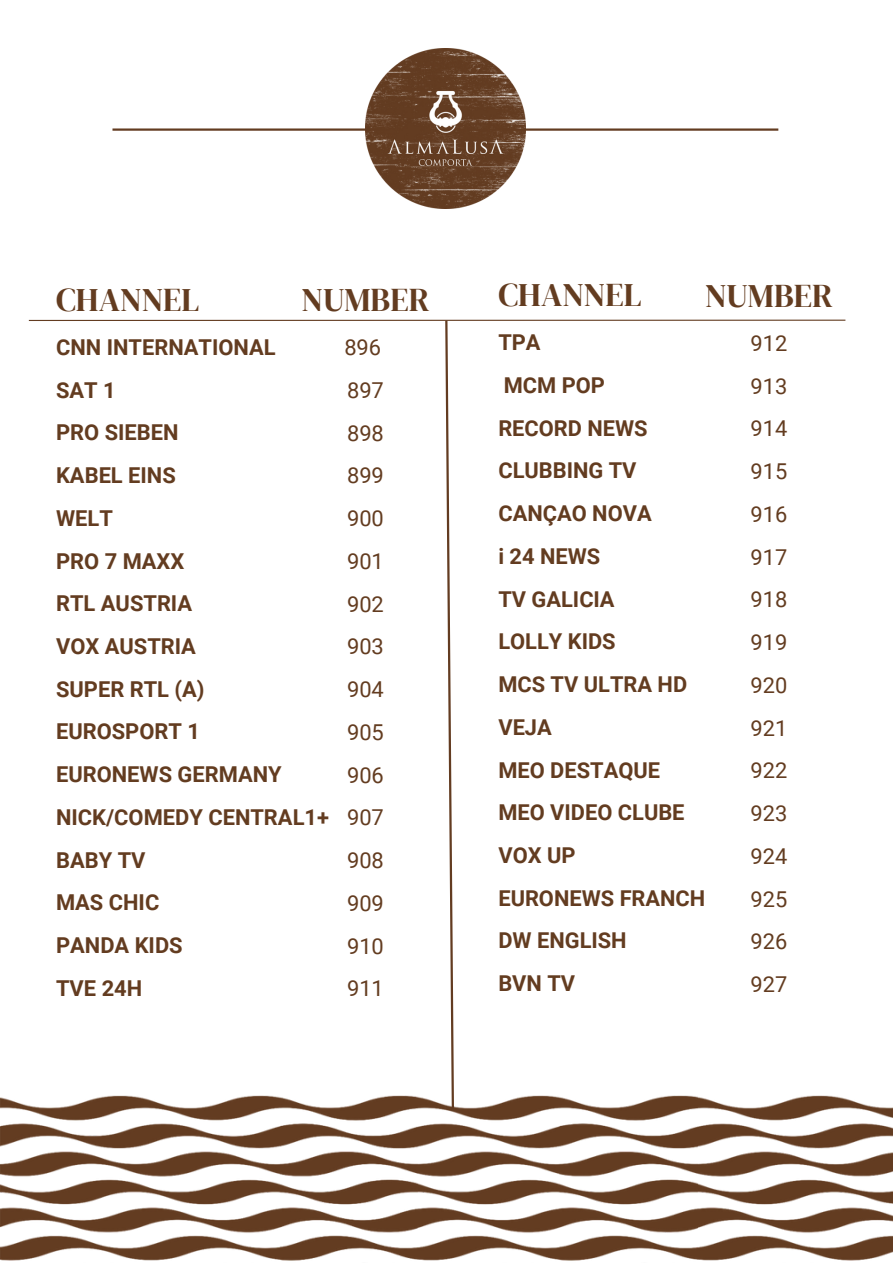
<style>
.page{position:relative;width:893px;height:1264px;background:#fff}
.page>*{position:absolute;margin:0;border:0;box-sizing:border-box;transform-origin:0 0}
.t1{font:33px "DM Serif Display";color:#633c20}
.t2{font:700 21.9px "Roboto";color:#633c20}
.t3{font:21.9px "Roboto";color:#633c20}
</style>
<div class="page">
<hr style="left:112px;top:128px;width:666px;height:3px;background:#633c21">
<hr style="left:29px;top:319px;width:816px;height:2px;background:#633c21">
<img style="left:365px;top:49px;width:160px;height:159px">
<svg style="left:444px;top:319px;width:11px;height:775px"></svg>
<img style="left:0;top:1094px;width:892px;height:167px">
<p class="t1" style="left:56px;top:277px;width:145px">CHANNEL</p>
<p class="t2" style="left:56px;top:334px;width:221px">CNN INTERNATIONAL</p>
<p class="t2" style="left:56px;top:377px;width:61px">SAT 1</p>
<p class="t2" style="left:56px;top:420px;width:124px">PRO SIEBEN</p>
<p class="t2" style="left:56px;top:463px;width:121px">KABEL EINS</p>
<p class="t2" style="left:56px;top:505px;width:58px">WELT</p>
<p class="t2" style="left:56px;top:548px;width:130px">PRO 7 MAXX</p>
<p class="t2" style="left:56px;top:591px;width:137px">RTL AUSTRIA</p>
<p class="t2" style="left:56px;top:633px;width:141px">VOX AUSTRIA</p>
<p class="t2" style="left:56px;top:676px;width:150px">SUPER RTL (A)</p>
<p class="t2" style="left:56px;top:719px;width:145px">EUROSPORT 1</p>
<p class="t2" style="left:56px;top:762px;width:227px">EURONEWS GERMANY</p>
<p class="t2" style="left:56px;top:804px;width:274px">NICK/COMEDY CENTRAL1+</p>
<p class="t2" style="left:56px;top:847px;width:91px">BABY TV</p>
<p class="t2" style="left:56px;top:890px;width:105px">MAS CHIC</p>
<p class="t2" style="left:56px;top:932px;width:128px">PANDA KIDS</p>
<p class="t2" style="left:56px;top:975px;width:88px">TVE 24H</p>
<p class="t1" style="left:301px;top:277px;width:129px">NUMBER</p>
<p class="t3" style="left:344px;top:335px;width:38px">896</p>
<p class="t3" style="left:347px;top:377px;width:38px">897</p>
<p class="t3" style="left:347px;top:420px;width:38px">898</p>
<p class="t3" style="left:347px;top:463px;width:38px">899</p>
<p class="t3" style="left:347px;top:506px;width:38px">900</p>
<p class="t3" style="left:347px;top:548px;width:38px">901</p>
<p class="t3" style="left:347px;top:591px;width:38px">902</p>
<p class="t3" style="left:347px;top:634px;width:38px">903</p>
<p class="t3" style="left:347px;top:676px;width:38px">904</p>
<p class="t3" style="left:347px;top:719px;width:38px">905</p>
<p class="t3" style="left:347px;top:762px;width:38px">906</p>
<p class="t3" style="left:347px;top:805px;width:38px">907</p>
<p class="t3" style="left:347px;top:847px;width:38px">908</p>
<p class="t3" style="left:347px;top:890px;width:38px">909</p>
<p class="t3" style="left:347px;top:933px;width:38px">910</p>
<p class="t3" style="left:347px;top:975px;width:38px">911</p>
<p class="t1" style="left:498px;top:272px;width:145px">CHANNEL</p>
<p class="t2" style="left:498px;top:330px;width:44px">TPA</p>
<p class="t2" style="left:504px;top:372px;width:103px">MCM POP</p>
<p class="t2" style="left:498px;top:415px;width:151px">RECORD NEWS</p>
<p class="t2" style="left:498px;top:458px;width:140px">CLUBBING TV</p>
<p class="t2" style="left:498px;top:501px;width:155px">CANÇAO NOVA</p>
<p class="t2" style="left:498px;top:543px;width:103px">i 24 NEWS</p>
<p class="t2" style="left:498px;top:586px;width:118px">TV GALICIA</p>
<p class="t2" style="left:498px;top:629px;width:119px">LOLLY KIDS</p>
<p class="t2" style="left:498px;top:671px;width:190px">MCS TV ULTRA HD</p>
<p class="t2" style="left:498px;top:714px;width:55px">VEJA</p>
<p class="t2" style="left:498px;top:757px;width:163px">MEO DESTAQUE</p>
<p class="t2" style="left:498px;top:800px;width:188px">MEO VIDEO CLUBE</p>
<p class="t2" style="left:498px;top:842px;width:79px">VOX UP</p>
<p class="t2" style="left:498px;top:885px;width:208px">EURONEWS FRANCH</p>
<p class="t2" style="left:498px;top:928px;width:130px">DW ENGLISH</p>
<p class="t2" style="left:498px;top:970px;width:78px">BVN TV</p>
<p class="t1" style="left:705px;top:273px;width:129px">NUMBER</p>
<p class="t3" style="left:750px;top:331px;width:38px">912</p>
<p class="t3" style="left:750px;top:373px;width:38px">913</p>
<p class="t3" style="left:750px;top:416px;width:38px">914</p>
<p class="t3" style="left:750px;top:459px;width:38px">915</p>
<p class="t3" style="left:750px;top:501px;width:38px">916</p>
<p class="t3" style="left:750px;top:544px;width:38px">917</p>
<p class="t3" style="left:750px;top:587px;width:38px">918</p>
<p class="t3" style="left:750px;top:630px;width:38px">919</p>
<p class="t3" style="left:750px;top:672px;width:38px">920</p>
<p class="t3" style="left:750px;top:715px;width:38px">921</p>
<p class="t3" style="left:750px;top:758px;width:38px">922</p>
<p class="t3" style="left:750px;top:800px;width:38px">923</p>
<p class="t3" style="left:750px;top:843px;width:38px">924</p>
<p class="t3" style="left:750px;top:886px;width:38px">925</p>
<p class="t3" style="left:750px;top:929px;width:38px">926</p>
<p class="t3" style="left:750px;top:971px;width:38px">927</p>
</div>
